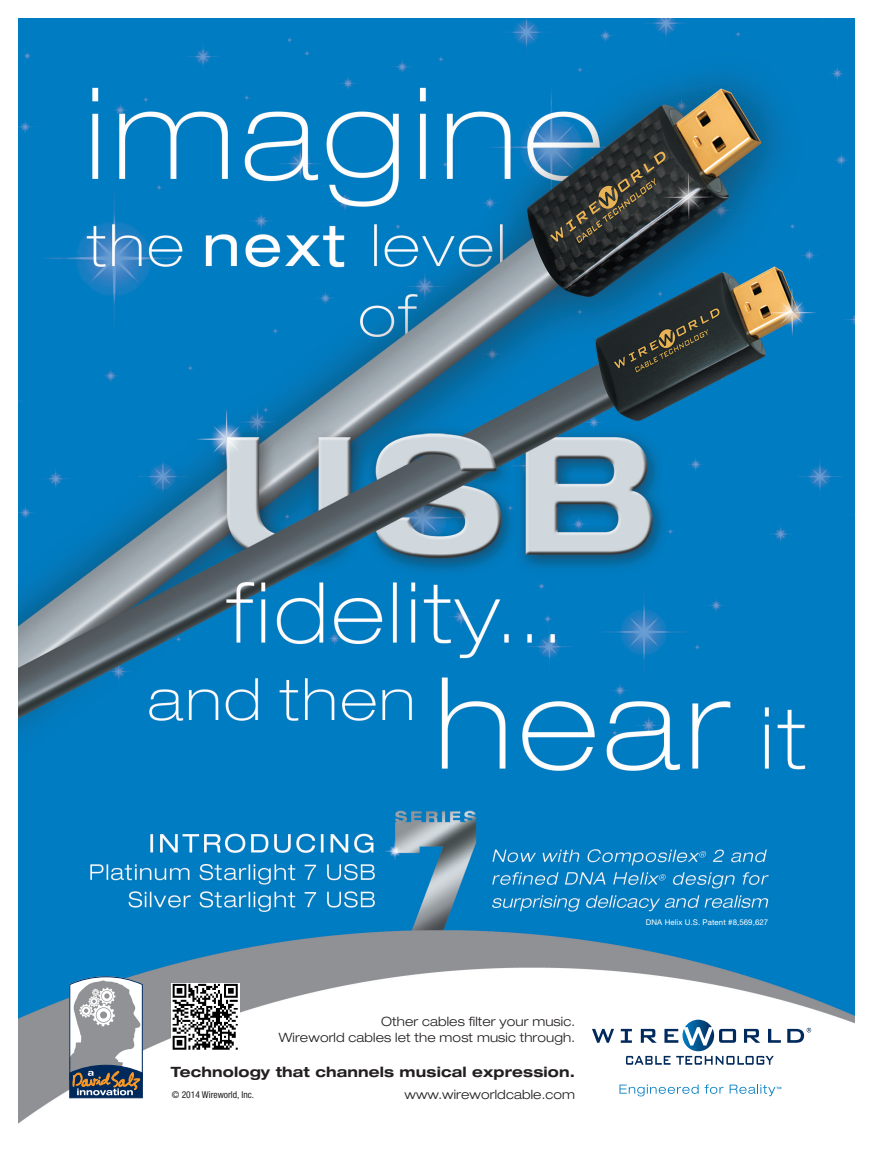
<style>
.page{position:relative;width:873px;height:1170px;background:#fff}
.page>*{position:absolute;margin:0;border:0;box-sizing:border-box;transform-origin:0 0}
.t1{font:700 expanded 14.25px "Helvetica Neue";letter-spacing:.01em;color:#231f20}
.t2{font:300 expanded 12.9px/15.5px "Helvetica Neue";letter-spacing:.01em;color:#231f20;text-align:right}
.t3{font:condensed 9.45px "Helvetica Neue";color:#231f20}
.t4{font:7.8px "Helvetica Neue";letter-spacing:.01em;color:#fff}
</style>
<div class="page">
<img style="left:18px;top:18px;width:837px;height:1106px">
<svg style="left:69px;top:976px;width:74px;height:122px"></svg>
<img style="left:171px;top:983px;width:68px;height:68px">
<svg style="left:592px;top:1029px;width:22px;height:14px"></svg>
<svg style="left:787px;top:1028px;width:24px;height:15px"></svg>
<svg style="left:621px;top:1020px;width:160px;height:45px"></svg>
<svg style="left:620px;top:1085px;width:79px;height:11px"></svg>
<svg style="left:705px;top:1085px;width:18px;height:9px"></svg>
<svg style="left:730px;top:1085px;width:51px;height:11px"></svg>
<p class="t2" style="left:279px;top:1014px;width:298px">Other cables filter your music.<br>Wireworld cables let the most music through.</p>
<p class="t1" style="left:171px;top:1063px;width:406px">Technology that channels musical expression.</p>
<p class="t2" style="left:404px;top:1086px;width:172px">www.wireworldcable.com</p>
<p class="t3" style="left:172px;top:1090px;width:84px">© 2014 Wireworld, Inc.</p>
<p class="t4" style="left:646px;top:917px;width:124px">DNA Helix U.S. Patent #8,569,627</p>
</div>
